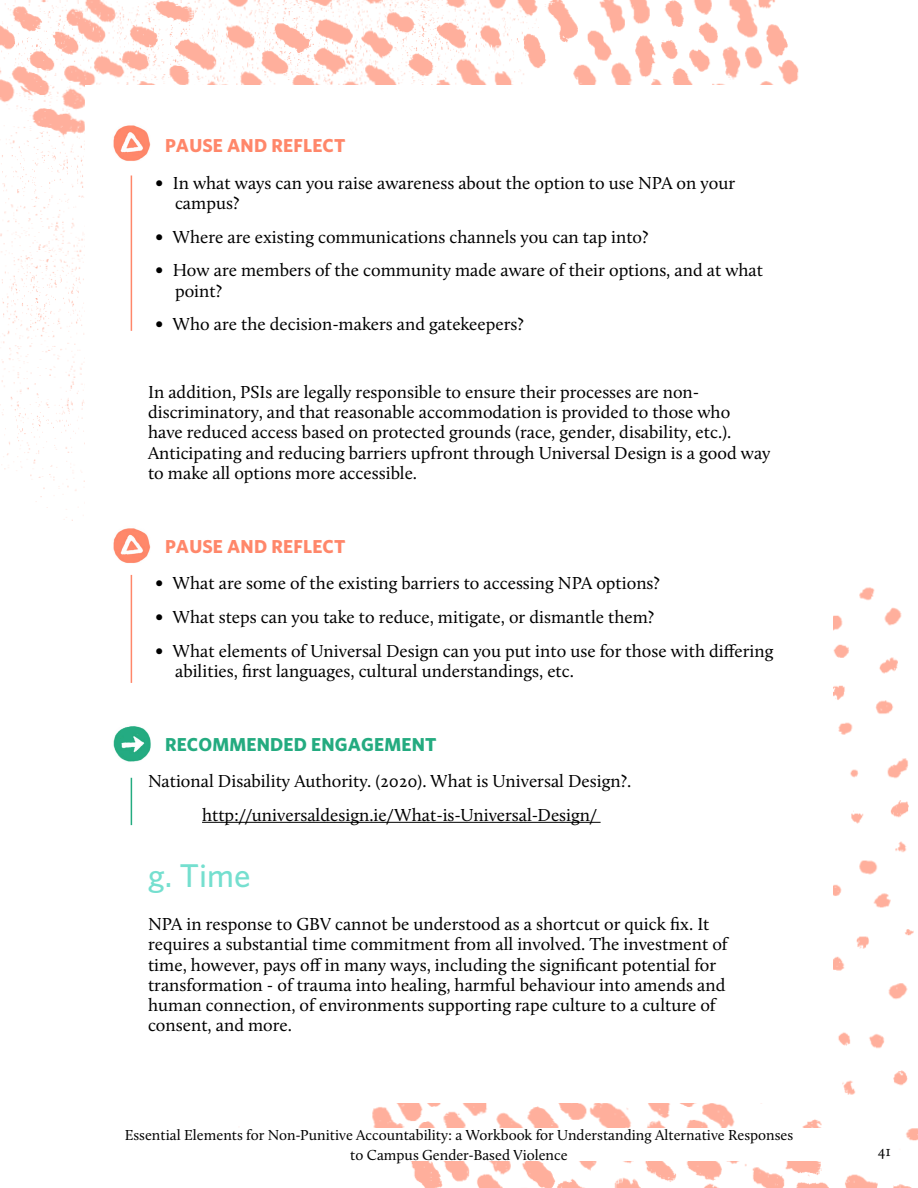
<style>
.page{position:relative;width:918px;height:1188px;background:#fff}
.page>*{position:absolute;margin:0;border:0;box-sizing:border-box;transform-origin:0 0}
.heading_2{font:500 33px "Whitney HTF";color:#75dfcf}
.Pause{font:18.75px "Whitney HTF Bold SC";letter-spacing:.01em;color:#ff876a}
.Recommended_eng{font:18.75px "Whitney HTF Bold SC";letter-spacing:.01em;color:#24ab80}
.body{font:18px/20.2px "Calluna";color:#000}
.Recommended_Engageme{font:18px "Calluna";color:#000}
.t1{font:15px/20.2px "Calluna";color:#000;text-align:center}
.s1{font-family:"Cochin"}
</style>
<div class="page">
<img style="left:0;top:0;width:918px;height:1188px">
<div style="left:27px;top:1129px;width:864px;height:32px;background:#fff"></div>
<div style="left:85px;top:85px;width:748px;height:1018px;background:#fff"></div>
<hr style="left:202px;top:822px;width:399px;height:1px;background:#000">
<hr style="left:131px;top:176px;width:1px;height:155px;background:#ff876a">
<hr style="left:131px;top:575px;width:1px;height:108px;background:#ff876a">
<hr style="left:131px;top:778px;width:1px;height:47px;background:#24ab80">
<img style="left:111px;top:123px;width:41px;height:40px;border-radius:20px">
<img style="left:111px;top:525px;width:41px;height:40px;border-radius:20px">
<img style="left:111px;top:723px;width:41px;height:41px;border-radius:20px">
<p class="Pause" style="left:165px;top:134px;width:182px">PAUSE AND REFLECT</p>
<p class="body" style="left:175px;top:172px;width:562px;text-indent:-20px"><span class="s1">•</span> In what ways can you raise awareness about the option to use NPA on your campus?</p>
<p class="body" style="left:155px;top:226px;width:495px"><span class="s1">•</span> Where are existing communications channels you can tap into?</p>
<p class="body" style="left:175px;top:260px;width:590px;text-indent:-20px"><span class="s1">•</span> How are members of the community made aware of their options, and at what point?</p>
<p class="body" style="left:155px;top:314px;width:370px"><span class="s1">•</span> Who are the decision-makers and gatekeepers?</p>
<p class="body" style="left:148px;top:382px;width:624px">In addition, PSIs are legally responsible to ensure their processes are non&shy;discriminatory, and that reasonable accommodation is provided to those who<br>have reduced access based on protected grounds (race, gender, disability, etc.).<br>Anticipating and reducing barriers upfront through Universal Design is a good way to make all options more accessible.</p>
<p class="Pause" style="left:165px;top:535px;width:182px">PAUSE AND REFLECT</p>
<p class="body" style="left:155px;top:573px;width:507px"><span class="s1">•</span> What are some of the existing barriers to accessing NPA options?</p>
<p class="body" style="left:155px;top:607px;width:501px"><span class="s1">•</span> What steps can you take to reduce, mitigate, or dismantle them?</p>
<p class="body" style="left:175px;top:640px;width:600px;text-indent:-20px"><span class="s1">•</span> What elements of Universal Design can you put into use for those with differing abilities, first languages, cultural understandings, etc.</p>
<p class="Recommended_eng" style="left:165px;top:733px;width:273px">RECOMMENDED ENGAGEMENT</p>
<p class="Recommended_Engageme" style="left:148px;top:770px;width:485px">National Disability Authority. (2020). What is Universal Design?.</p>
<p class="Recommended_Engageme" style="left:202px;top:804px;width:396px">http://universaldesign.ie/What-is-Universal-Design/</p>
<p class="heading_2" style="left:148px;top:855px;width:104px">g. Time</p>
<p class="body" style="left:148px;top:914px;width:581px">NPA in response to GBV cannot be understood as a shortcut or quick fix. It requires a substantial time commitment from all involved. The investment of time, however, pays off in many ways, including the significant potential for transformation - of trauma into healing, harmful behaviour into amends and human connection, of environments supporting rape culture to a culture of consent, and more.</p>
<p class="t1" style="left:125px;top:1125px;width:670px">Essential Elements for Non-Punitive Accountability: a Workbook for Understanding Alternative Responses to Campus Gender-Based Violence</p>
<p class="t1" style="left:878px;top:1141px;width:15px">41</p>
</div>
